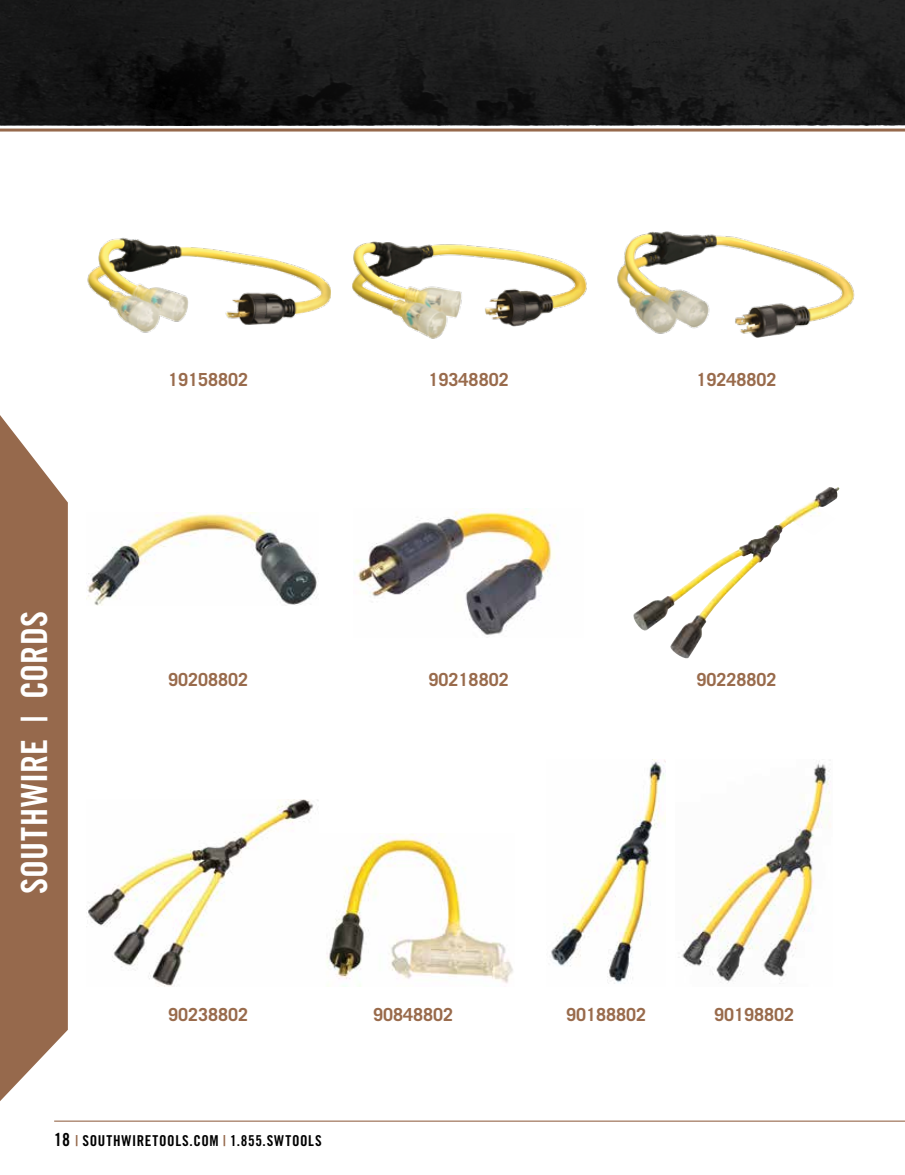
<style>
.page{position:relative;width:905px;height:1175px;background:#fff}
.page>*{position:absolute;margin:0;border:0;box-sizing:border-box;transform-origin:0 0}
.t1{font:36px "Trade Gothic LT Std Bd Cn 20";letter-spacing:.005em;color:#fff}
.t2{font:700 18px "Trade Gothic LT Std";color:#996b4c}
.t3{font:15px "Trade Gothic LT Std Bd Cn 20";letter-spacing:.045em;color:#000}
.s1{font-size:18px}
.s2{color:#96694c}
</style>
<div class="page">
<hr style="left:54px;top:1120px;width:850px;height:1px;background:#96694c">
<svg style="left:0;top:415px;width:68px;height:686px;background:#a27a60"></svg>
<svg style="left:0;top:0;width:904px;height:125px;background:#19191a"></svg>
<hr style="left:0;top:128px;width:904px;height:3px;background:#96694c">
<img style="left:87px;top:512px;width:231px;height:93px">
<img style="left:551px;top:759px;width:114px;height:225px">
<img style="left:678px;top:761px;width:153px;height:223px">
<img style="left:87px;top:237px;width:244px;height:96px">
<img style="left:352px;top:241px;width:235px;height:98px">
<img style="left:617px;top:231px;width:238px;height:106px">
<img style="left:355px;top:509px;width:200px;height:126px">
<img style="left:633px;top:487px;width:206px;height:172px">
<img style="left:88px;top:799px;width:230px;height:187px">
<img style="left:311px;top:833px;width:202px;height:153px">
<h1 class="t1" style="left:13px;top:894px;width:284px;rotate:-90deg">SOUTHWIRE | CORDS</h1>
<p class="t2" style="left:168px;top:368px;width:82px">19158802</p>
<p class="t2" style="left:428px;top:368px;width:82px">19348802</p>
<p class="t2" style="left:696px;top:368px;width:82px">19248802</p>
<p class="t2" style="left:168px;top:668px;width:82px">90208802</p>
<p class="t2" style="left:428px;top:668px;width:82px">90218802</p>
<p class="t2" style="left:696px;top:668px;width:82px">90228802</p>
<p class="t2" style="left:168px;top:1003px;width:82px">90238802</p>
<p class="t2" style="left:373px;top:1003px;width:82px">90848802</p>
<p class="t2" style="left:566px;top:1003px;width:82px">90188802</p>
<p class="t2" style="left:714px;top:1003px;width:82px">90198802</p>
<p class="t3" style="left:54px;top:1131px;width:269px"><span class="s1">18</span> <span class="s2">|</span> SOUTHWIRETOOLS.COM <span class="s2">|</span> 1.855.SWTOOLS</p>
</div>
